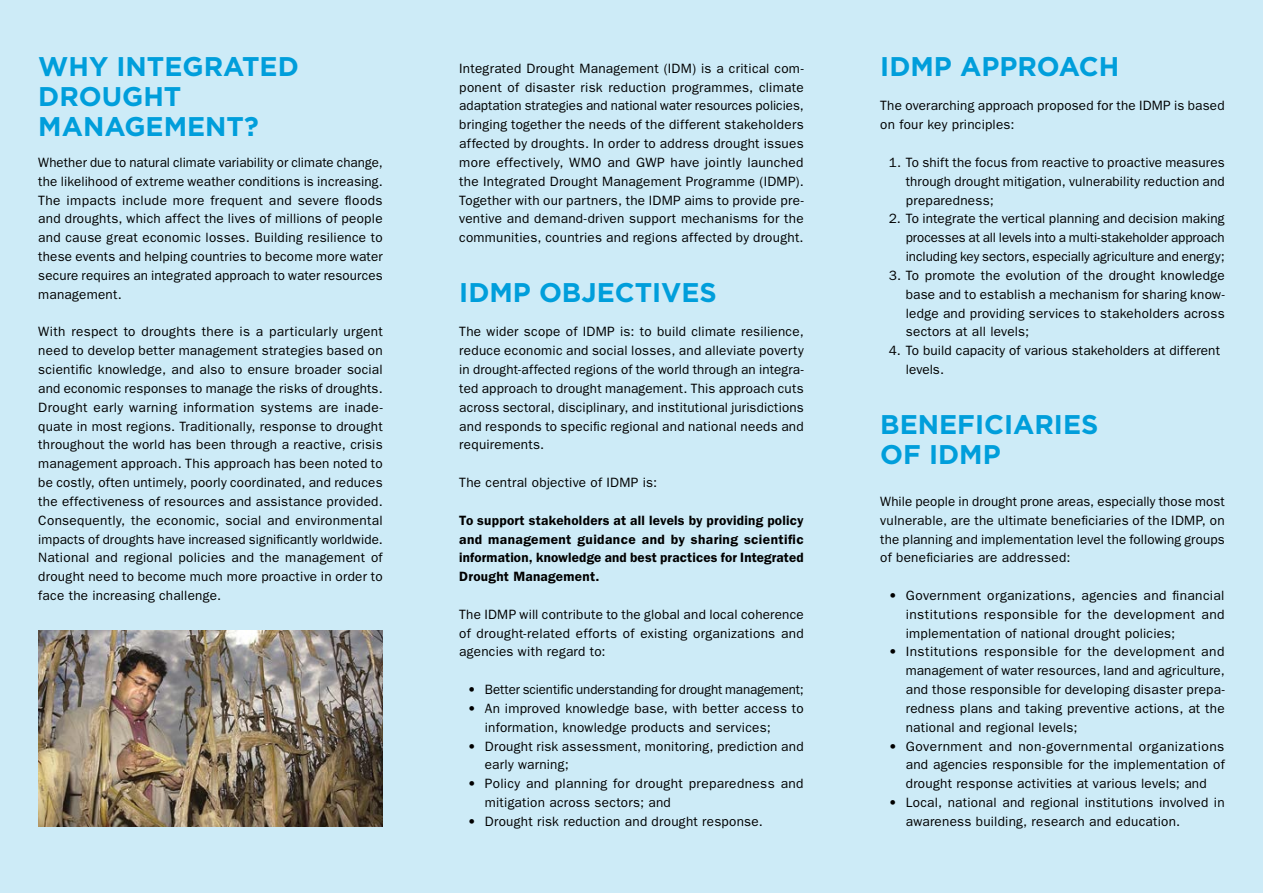
<style>
.page{position:relative;width:1263px;height:893px;background:#cdebf7}
.page>*{position:absolute;margin:0;border:0;box-sizing:border-box;transform-origin:0 0}
.title__blue{font:700 27px/30px "Gotham";color:#009edb}
.Body_text{font:13.5px/18.8px "Franklin Gothic";letter-spacing:.015em;color:#000;text-align:justify}
.Bullet_points{font:13.5px/18.8px "Franklin Gothic";letter-spacing:.02em;color:#000}
.Body_text-2{font:600 13.5px/18.9px "Franklin Gothic";letter-spacing:.015em;color:#000;text-align:justify}
.Bullet_points-2{font:13.5px "Franklin Gothic";letter-spacing:-.005em;color:#000}
</style>
<div class="page">
<img style="left:38px;top:630px;width:345px;height:196px">
<p class="title__blue" style="left:38px;top:51px;width:262px">WHY INTEGRATED<br>DROUGHT<br>MANAGEMENT?</p>
<p class="Body_text" style="left:38px;top:153px;width:346px">Whether due to natural climate variability or climate change, the likelihood of extreme weather conditions is increasing.<br>The impacts include more frequent and severe floods and droughts, which affect the lives of millions of people and cause great economic losses. Building resilience to these events and helping countries to become more water secure requires an integrated approach to water resources management.</p>
<p class="Body_text" style="left:38px;top:322px;width:346px">With respect to droughts there is a particularly urgent need to develop better management strategies based on scientific knowledge, and also to ensure broader social and economic responses to manage the risks of droughts.<br>Drought early warning information systems are inade&shy;quate in most regions. Traditionally, response to drought throughout the world has been through a reactive, crisis management approach. This approach has been noted to be costly, often untimely, poorly coordinated, and reduces the effectiveness of resources and assistance provided.<br>Consequently, the economic, social and environmental impacts of droughts have increased significantly worldwide.<br>National and regional policies and the management of drought need to become much more proactive in order to face the increasing challenge.</p>
<p class="Body_text" style="left:459px;top:59px;width:346px">Integrated Drought Management (IDM) is a critical com&shy;ponent of disaster risk reduction programmes, climate adaptation strategies and national water resources policies, bringing together the needs of the different stakeholders affected by droughts. In order to address drought issues more effectively, WMO and GWP have jointly launched the Integrated Drought Management Programme (IDMP).<br>Together with our partners, the IDMP aims to provide pre&shy;ventive and demand-driven support mechanisms for the communities, countries and regions affected by drought.</p>
<p class="title__blue" style="left:459px;top:276px;width:259px">IDMP OBJECTIVES</p>
<p class="Body_text" style="left:459px;top:322px;width:346px">The wider scope of IDMP is: to build climate resilience, reduce economic and social losses, and alleviate poverty in drought-affected regions of the world through an integra&shy;ted approach to drought management. This approach cuts across sectoral, disciplinary, and institutional jurisdictions and responds to specific regional and national needs and requirements.</p>
<p class="Body_text" style="left:459px;top:473px;width:199px">The central objective of IDMP is:</p>
<p class="Body_text-2" style="left:459px;top:510px;width:346px">To support stakeholders at all levels by providing policy and management guidance and by sharing scientific information, knowledge and best practices for Integrated Drought Management.</p>
<p class="Body_text" style="left:459px;top:604px;width:346px">The IDMP will contribute to the global and local coherence of drought-related efforts of existing organizations and agencies with regard to:</p>
<p class="Bullet_points-2" style="left:468px;top:682px;width:338px">• Better scientific understanding for drought management;</p>
<p class="Bullet_points" style="left:485px;top:699px;width:320px;text-indent:-17px">• An improved knowledge base, with better access to information, knowledge products and services;</p>
<p class="Bullet_points" style="left:485px;top:736px;width:320px;text-indent:-17px">• Drought risk assessment, monitoring, prediction and early warning;</p>
<p class="Bullet_points" style="left:485px;top:774px;width:320px;text-indent:-17px">• Policy and planning for drought preparedness and mitigation across sectors; and</p>
<p class="Bullet_points" style="left:468px;top:812px;width:297px">• Drought risk reduction and drought response.</p>
<p class="title__blue" style="left:880px;top:51px;width:240px">IDMP APPROACH</p>
<p class="Body_text" style="left:880px;top:96px;width:346px">The overarching approach proposed for the IDMP is based on four key principles:</p>
<p class="Body_text" style="left:906px;top:153px;width:320px;text-indent:-17px">1. To shift the focus from reactive to proactive measures through drought mitigation, vulnerability reduction and preparedness;</p>
<p class="Body_text" style="left:906px;top:209px;width:320px;text-indent:-17px">2. To integrate the vertical planning and decision making processes at all levels into a multi-stakeholder approach including key sectors, especially agriculture and energy;</p>
<p class="Body_text" style="left:906px;top:266px;width:320px;text-indent:-17px">3. To promote the evolution of the drought knowledge base and to establish a mechanism for sharing know&shy;ledge and providing services to stakeholders across sectors at all levels;</p>
<p class="Body_text" style="left:906px;top:341px;width:316px;text-indent:-17px">4. To build capacity of various stakeholders at different levels.</p>
<p class="title__blue" style="left:880px;top:408px;width:220px">BENEFICIARIES<br>OF IDMP</p>
<p class="Body_text" style="left:880px;top:492px;width:346px">While people in drought prone areas, especially those most vulnerable, are the ultimate beneficiaries of the IDMP, on the planning and implementation level the following groups of beneficiaries are addressed:</p>
<p class="Bullet_points" style="left:906px;top:586px;width:320px;text-align:justify;text-indent:-17px">• Government organizations, agencies and financial institutions responsible for the development and implementation of national drought policies;</p>
<p class="Bullet_points" style="left:906px;top:642px;width:320px;text-align:justify;text-indent:-17px">• Institutions responsible for the development and management of water resources, land and agriculture, and those responsible for developing disaster prepa&shy;redness plans and taking preventive actions, at the national and regional levels;</p>
<p class="Bullet_points" style="left:906px;top:736px;width:320px;text-align:justify;text-indent:-17px">• Government and non-governmental organizations and agencies responsible for the implementation of drought response activities at various levels; and</p>
<p class="Bullet_points" style="left:906px;top:793px;width:320px;text-indent:-17px">• Local, national and regional institutions involved in awareness building, research and education.</p>
</div>
